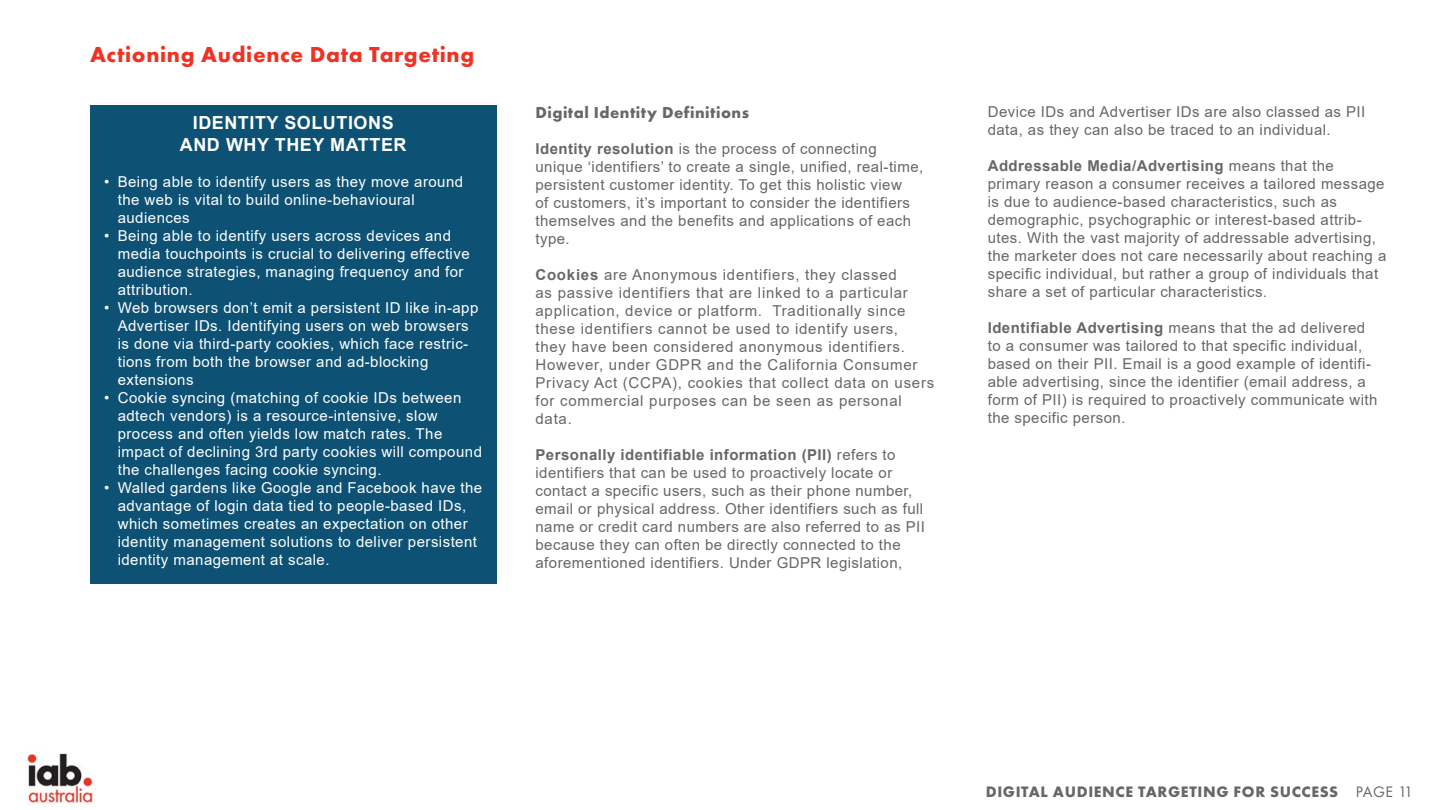
<style>
.page{position:relative;width:1440px;height:810px;background:#fff}
.page>*{position:absolute;margin:0;border:0;box-sizing:border-box;transform-origin:0 0}
.t1{font:700 22.5px "Futura PT";letter-spacing:.03em;color:#ee3324}
.Grey_body_Main{font:700 18px "Arial";letter-spacing:.03em;color:#fff}
.SubHead{font:700 16.5px "Futura PT";letter-spacing:.03em;color:#656867}
.t2{font:700 15.75px "Futura PT";letter-spacing:.04em;color:#656867}
.Grey_body_Main-2{font:15px/18px "Arial";letter-spacing:.03em;color:#656867}
.t3{font:15px/18px "Arial";letter-spacing:.03em;color:#fff}
.Grey_body_Main-3{font:15px/18px "Arial";letter-spacing:.05em;color:#656867}
.s1{font-weight:700}
.s2{font-weight:400}
</style>
<div class="page">
<div style="left:90px;top:105px;width:406px;height:479px;background:#0d5174"></div>
<img style="left:27px;top:753px;width:67px;height:51px">
<p class="t1" style="left:90px;top:40px;width:386px">Actioning Audience Data Targeting</p>
<p class="Grey_body_Main" style="left:193px;top:110px;width:202px">IDENTITY SOLUTIONS</p>
<p class="Grey_body_Main" style="left:180px;top:132px;width:228px">AND WHY THEY MATTER</p>
<p class="t3" style="left:118px;top:173px;width:347px;text-indent:-14px">• Being able to identify users as they move around the web is vital to build online-behavioural audiences</p>
<p class="t3" style="left:118px;top:227px;width:353px;text-indent:-14px">• Being able to identify users across devices and media touchpoints is crucial to delivering effective audience strategies, managing frequency and for attribution.</p>
<p class="t3" style="left:118px;top:299px;width:362px;text-indent:-14px">• Web browsers don’t emit a persistent ID like in-app Advertiser IDs. Identifying users on web browsers is done via third-party cookies, which face restric&shy;tions from both the browser and ad-blocking extensions</p>
<p class="t3" style="left:118px;top:389px;width:366px;text-indent:-14px">• Cookie syncing (matching of cookie IDs between adtech vendors) is a resource-intensive, slow process and often yields low match rates. The impact of declining 3rd party cookies will compound the challenges facing cookie syncing.</p>
<p class="t3" style="left:118px;top:479px;width:366px;text-indent:-14px">• Walled gardens like Google and Facebook have the advantage of login data tied to people-based IDs, which sometimes creates an expectation on other identity management solutions to deliver persistent identity management at scale.</p>
<p class="SubHead" style="left:536px;top:102px;width:215px">Digital Identity Definitions</p>
<p class="Grey_body_Main-2" style="left:536px;top:140px;width:389px"><span class="s1">Identity resolution</span> is the process of connecting unique ‘identifiers’ to create a single, unified, real-time, persistent customer identity. To get this holistic view<br>of customers, it’s important to consider the identifiers themselves and the benefits and applications of each type.</p>
<p class="Grey_body_Main-3" style="left:536px;top:266px;width:400px"><span class="s1">Cookies</span> are Anonymous identifiers, they classed<br>as passive identifiers that are linked to a particular application, device or platform. Traditionally since these identifiers cannot be used to identify users,<br>they have been considered anonymous identifiers.<br>However, under GDPR and the California Consumer Privacy Act (CCPA), cookies that collect data on users for commercial purposes can be seen as personal data.</p>
<p class="Grey_body_Main-2" style="left:535px;top:446px;width:391px"><span class="s1">Personally identifiable information (PII)</span> refers to identifiers that can be used to proactively locate or contact a specific users, such as their phone number, email or physical address. Other identifiers such as full name or credit card numbers are also referred to as PII because they can often be directly connected to the aforementioned identifiers. Under GDPR legislation,</p>
<p class="Grey_body_Main-2" style="left:988px;top:102px;width:379px">Device IDs and Advertiser IDs are also classed as PII data, as they can also be traced to an individual.</p>
<p class="Grey_body_Main-2" style="left:988px;top:156px;width:400px"><span class="s1">Addressable Media/Advertising</span> means that the primary reason a consumer receives a tailored message is due to audience-based characteristics, such as demographic, psychographic or interest-based attrib&shy;utes. With the vast majority of addressable advertising, the marketer does not care necessarily about reaching a specific individual, but rather a group of individuals that share a set of particular characteristics.</p>
<p class="Grey_body_Main-2" style="left:988px;top:318px;width:391px"><span class="s1">Identifiable Advertising</span> means that the ad delivered to a consumer was tailored to that specific individual, based on their PII. Email is a good example of identifi&shy;able advertising, since the identifier (email address, a form of PII) is required to proactively communicate with the specific person.</p>
<p class="t2" style="left:986px;top:782px;width:429px">DIGITAL AUDIENCE TARGETING FOR SUCCESS <span class="s2">PAGE 11</span></p>
</div>
